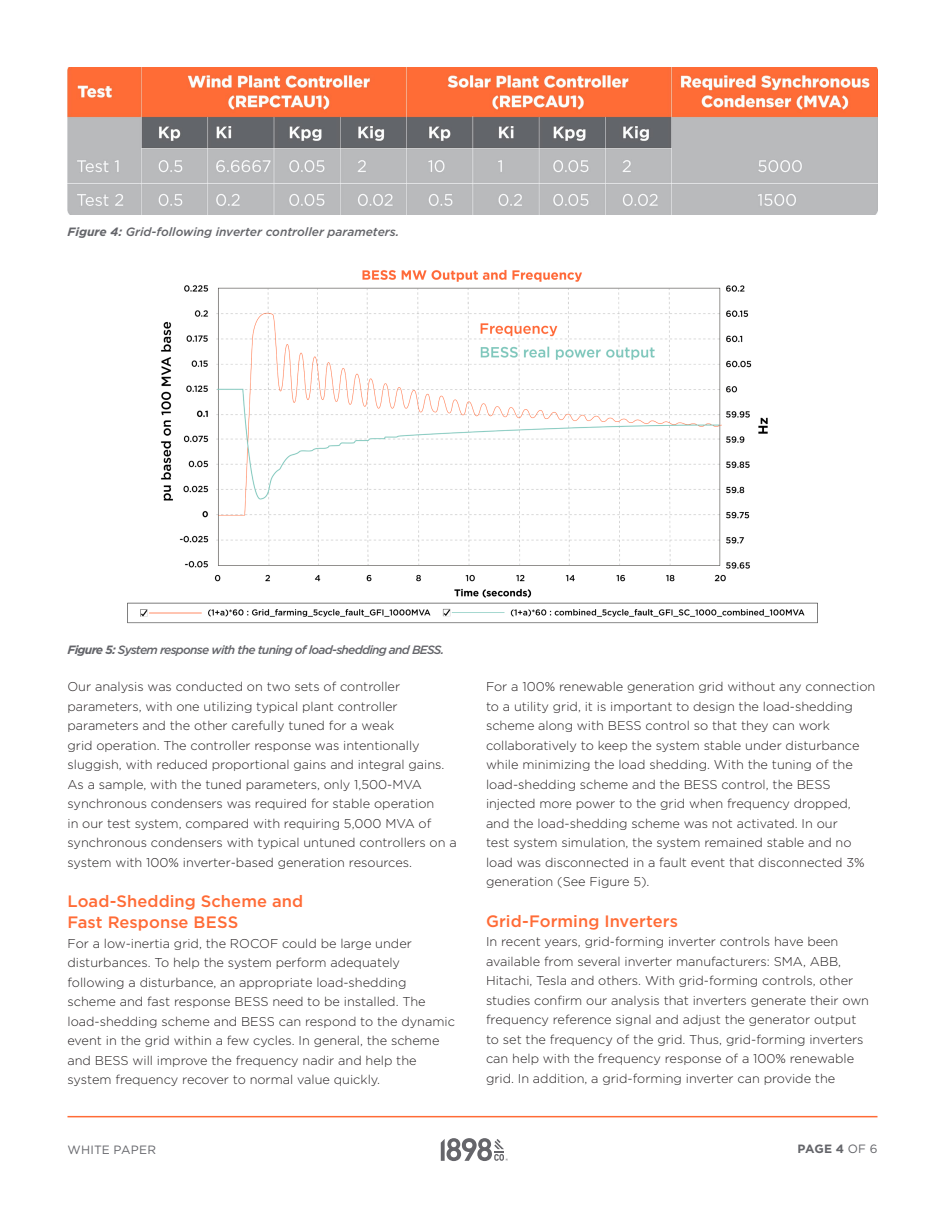
<style>
.page{position:relative;width:945px;height:1215px;background:#fff}
.page>*{position:absolute;margin:0;border:0;box-sizing:border-box;transform-origin:0 0}
.t1{font:500 16.5px/21px "Gotham";letter-spacing:.005em;color:#ff6b36}
.t2{font:300 12.75px/19.5px "Gotham";color:#231f20}
.t3{font:italic 500 12px "Gotham";letter-spacing:-.06em;color:#64656a}
.t4{font:italic 500 12px "Gotham";color:#64656a}
.t5{font:12px "Gotham";letter-spacing:.015em;color:#64656a}
.t6{font:700 12px "Gotham";color:#64656a}
.s1{font-weight:700}
.s2{font-weight:400}
</style>
<div class="page">
<hr style="left:68px;top:1116px;width:810px;height:1px;background:#ff6b36">
<svg style="left:441px;top:1138px;width:67px;height:23px"></svg>
<img style="left:68px;top:68px;width:810px;height:146px">
<img style="left:127px;top:269px;width:691px;height:355px">
<p class="t4" style="left:68px;top:224px;width:333px"><span class="s1">Figure 4:</span> Grid-following inverter controller parameters.</p>
<p class="t3" style="left:68px;top:642px;width:378px"><span class="s1">Figure 5:</span> System response with the tuning of load-shedding and BESS.</p>
<p class="t2" style="left:67px;top:677px;width:391px">Our analysis was conducted on two sets of controller parameters, with one utilizing typical plant controller parameters and the other carefully tuned for a weak<br>grid operation. The controller response was intentionally sluggish, with reduced proportional gains and integral gains.<br>As a sample, with the tuned parameters, only 1,500-MVA synchronous condensers was required for stable operation<br>in our test system, compared with requiring 5,000 MVA of synchronous condensers with typical untuned controllers on a system with 100% inverter-based generation resources.</p>
<p class="t1" style="left:68px;top:891px;width:237px">Load-Shedding Scheme and<br>Fast Response BESS</p>
<p class="t2" style="left:68px;top:933px;width:389px">For a low-inertia grid, the ROCOF could be large under disturbances. To help the system perform adequately following a disturbance, an appropriate load-shedding scheme and fast response BESS need to be installed. The load-shedding scheme and BESS can respond to the dynamic event in the grid within a few cycles. In general, the scheme and BESS will improve the frequency nadir and help the system frequency recover to normal value quickly.</p>
<p class="t2" style="left:486px;top:677px;width:391px">For a 100% renewable generation grid without any connection to a utility grid, it is important to design the load-shedding scheme along with BESS control so that they can work collaboratively to keep the system stable under disturbance while minimizing the load shedding. With the tuning of the load-shedding scheme and the BESS control, the BESS injected more power to the grid when frequency dropped, and the load-shedding scheme was not activated. In our<br>test system simulation, the system remained stable and no load was disconnected in a fault event that disconnected 3% generation (See Figure 5).</p>
<p class="t1" style="left:486px;top:910px;width:194px">Grid-Forming Inverters</p>
<p class="t2" style="left:486px;top:932px;width:385px">In recent years, grid-forming inverter controls have been available from several inverter manufacturers: SMA, ABB, Hitachi, Tesla and others. With grid-forming controls, other studies confirm our analysis that inverters generate their own frequency reference signal and adjust the generator output to set the frequency of the grid. Thus, grid-forming inverters can help with the frequency response of a 100% renewable grid. In addition, a grid-forming inverter can provide the</p>
<p class="t5" style="left:68px;top:1142px;width:90px">WHITE PAPER</p>
<p class="t6" style="left:798px;top:1141px;width:81px">PAGE 4 <span class="s2">OF 6</span></p>
</div>
